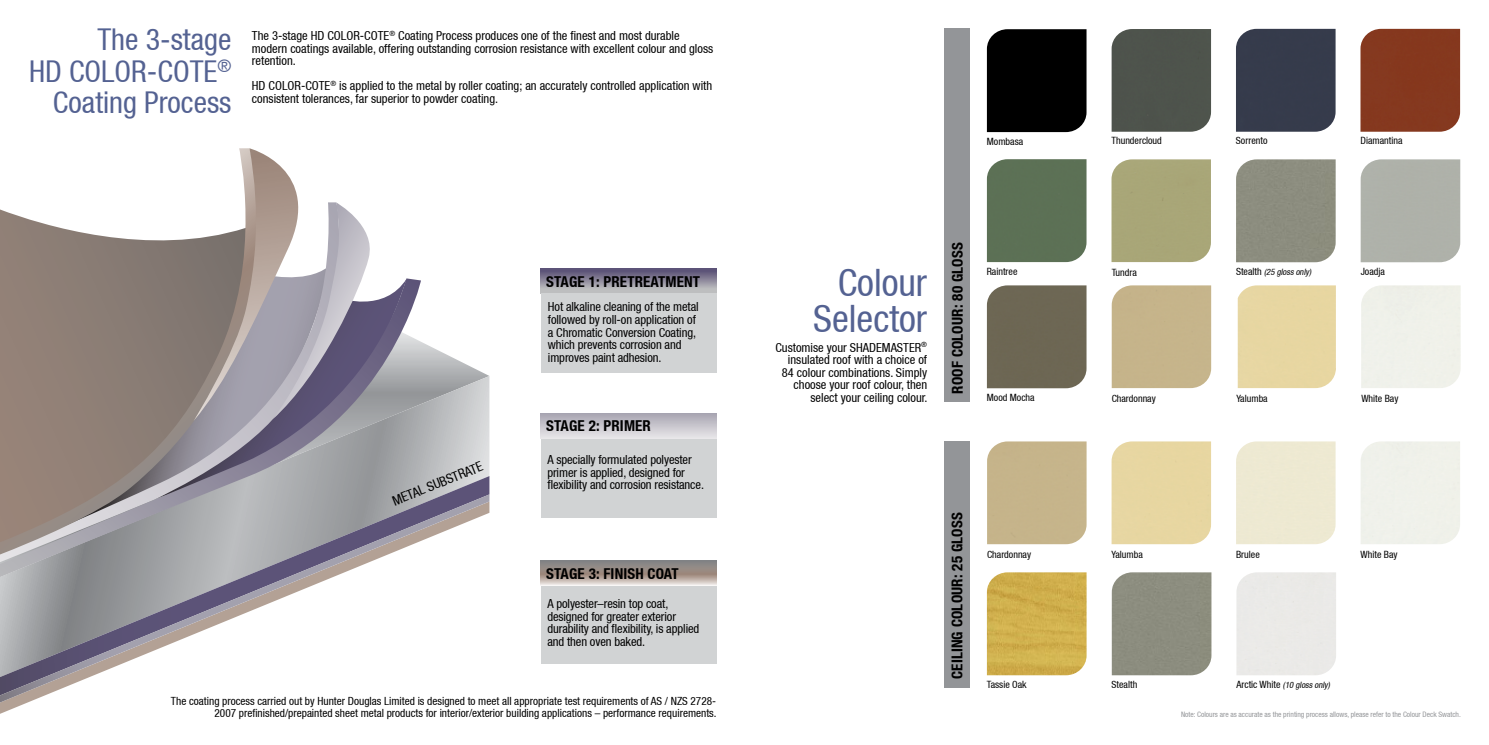
<style>
.page{position:relative;width:1489px;height:745px;background:#fff}
.page>*{position:absolute;margin:0;border:0;box-sizing:border-box;transform-origin:0 0}
.t1{font:condensed 37.75px/35.6px "Helvetica Neue LT";color:#546292;text-align:right}
.t2{font:condensed 30px/31.2px "Helvetica Neue LT";color:#546292;text-align:right}
.t3{font:700 condensed 15px "Helvetica Neue LT";letter-spacing:.01em;color:#000}
.t4{font:condensed 13.5px "Helvetica Neue LT";color:#000}
.t5{font:condensed 12.5px/12.5px "Helvetica Neue LT";color:#000}
.t6{font:condensed 11.25px/11.2px "Helvetica Neue LT";color:#000;text-align:right}
.t7{font:condensed 10px "Helvetica Neue LT";color:#000}
.t8{font:italic condensed 8.75px "Helvetica Neue LT";color:#000}
.t9{font:condensed 7.5px "Helvetica Neue LT";color:#939598}
.s1{font-style:normal;font-size:10px}
</style>
<div class="page">
<div style="left:944px;top:28px;width:25px;height:373px;background:#939598"></div>
<div style="left:944px;top:441px;width:25px;height:246px;background:#939598"></div>
<div style="left:1360px;top:29px;width:99px;height:103px;background:#85381e"></div>
<div style="left:1111px;top:441px;width:99px;height:103px;background:#e7d6a1"></div>
<img style="left:986px;top:572px;width:100px;height:102px">
<div style="left:1360px;top:159px;width:99px;height:103px;background:#afb1aa"></div>
<div style="left:1237px;top:285px;width:98px;height:103px;background:#e7d6a1"></div>
<div style="left:1111px;top:285px;width:100px;height:103px;background:#c6b48b"></div>
<div style="left:1111px;top:159px;width:99px;height:103px;background:#a9a678"></div>
<div style="left:986px;top:159px;width:100px;height:103px;background:#5c7155"></div>
<div style="left:1236px;top:29px;width:99px;height:103px;background:#363b4b"></div>
<div style="left:986px;top:285px;width:100px;height:103px;background:#6d6754"></div>
<div style="left:1111px;top:29px;width:99px;height:103px;background:#4e534c"></div>
<div style="left:1236px;top:159px;width:99px;height:103px;background:#8c8d7f"></div>
<div style="left:986px;top:29px;width:100px;height:103px;background:#000"></div>
<div style="left:1111px;top:572px;width:100px;height:102px;background:#8c8d7f"></div>
<div style="left:1236px;top:572px;width:99px;height:102px;background:#eaeae8"></div>
<div style="left:987px;top:441px;width:99px;height:103px;background:#c6b48b"></div>
<div style="left:541px;top:438px;width:175px;height:79px;background:#d1d3d4"></div>
<div style="left:541px;top:583px;width:175px;height:80px;background:#d1d3d4"></div>
<svg style="left:421px;top:342px;width:68px;height:34px"></svg>
<svg style="left:421px;top:376px;width:68px;height:99px;background:#c0c2c4"></svg>
<svg style="left:0;top:494px;width:489px;height:208px"></svg>
<svg style="left:0;top:278px;width:421px;height:298px;background:#9e9ea6"></svg>
<svg style="left:0;top:209px;width:263px;height:345px;background:#998f8b"></svg>
<svg style="left:193px;top:148px;width:184px;height:272px"></svg>
<svg style="left:541px;top:268px;width:175px;height:25px;background:#8e8a9c"></svg>
<div style="left:541px;top:293px;width:175px;height:79px;background:#d1d3d4"></div>
<svg style="left:541px;top:413px;width:175px;height:25px;background:#c7c4cc"></svg>
<svg style="left:541px;top:560px;width:175px;height:25px;background:#a69b95"></svg>
<h2 class="t2" style="left:29px;top:24px;width:204px">The 3-stage<br>HD COLOR-COTE<sup>®<br></sup>Coating Process</h2>
<p class="t5" style="left:252px;top:29px;width:463px">The 3-stage HD COLOR-COTE<sup>®</sup> Coating Process produces one of the finest and most durable modern coatings available, offering outstanding corrosion resistance with excellent colour and gloss retention.</p>
<p class="t5" style="left:252px;top:79px;width:462px">HD COLOR-COTE<sup>®</sup> is applied to the metal by roller coating; an accurately controlled application with consistent tolerances, far superior to powder coating.</p>
<p class="t3" style="left:546px;top:272px;width:17px">STAGE</p>
<p class="t3" style="left:588px;top:272px;width:97px">1: PRETREATMENT</p>
<p class="t5" style="left:548px;top:300px;width:152px">Hot alkaline cleaning of the metal followed by roll-on application of a Chromatic Conversion Coating, which prevents corrosion and improves paint adhesion.</p>
<p class="t4" style="left:390px;top:494px;width:98px;rotate:-22deg">METAL SUBSTRATE</p>
<p class="t3" style="left:546px;top:416px;width:17px">STAGE</p>
<p class="t3" style="left:588px;top:416px;width:64px">2: PRIMER</p>
<p class="t5" style="left:547px;top:453px;width:158px">A specially formulated polyester primer is applied, designed for flexibility and corrosion resistance.</p>
<p class="t3" style="left:546px;top:564px;width:17px">STAGE</p>
<p class="t3" style="left:588px;top:564px;width:68px">3: FINISH COAT</p>
<p class="t5" style="left:547px;top:597px;width:153px">A polyester–resin top coat, designed for greater exterior durability and flexibility, is applied and then oven baked.</p>
<p class="t6" style="left:171px;top:695px;width:547px">The coating process carried out by Hunter Douglas Limited is designed to meet all appropriate test requirements of AS / NZS 2728-<br>2007 prefinished/prepainted sheet metal products for interior/exterior building applications – performance requirements.</p>
<p class="t7" style="left:986px;top:135px;width:38px">Mombasa</p>
<p class="t7" style="left:1111px;top:135px;width:52px">Thundercloud</p>
<p class="t7" style="left:1235px;top:135px;width:33px">Sorrento</p>
<p class="t7" style="left:1360px;top:135px;width:44px">Diamantina</p>
<h1 class="t1" style="left:813px;top:264px;width:115px">Colour<br>Selector</h1>
<p class="t5" style="left:775px;top:340px;width:154px;text-align:right">Customise your SHADEMASTER<sup>® </sup>insulated roof with a choice of<br>84 colour combinations. Simply choose your roof colour, then select your ceiling colour.</p>
<p class="t3" style="left:948px;top:393px;width:153px;rotate:-90deg">ROOF COLOUR: 80 GLOSS</p>
<p class="t7" style="left:986px;top:265px;width:32px">Raintree</p>
<p class="t7" style="left:1111px;top:266px;width:27px">Tundra</p>
<p class="t8" style="left:1235px;top:266px;width:77px"><span class="s1">S t e a l t h</span> (25 gloss only)</p>
<p class="t7" style="left:1360px;top:265px;width:26px">Joadja</p>
<p class="t7" style="left:986px;top:391px;width:49px">Mood Mocha</p>
<p class="t7" style="left:1111px;top:392px;width:46px">Chardonnay</p>
<p class="t7" style="left:1236px;top:392px;width:33px">Yalumba</p>
<p class="t7" style="left:1361px;top:392px;width:39px">White Bay</p>
<p class="t3" style="left:948px;top:678px;width:168px;rotate:-90deg">CEILING COLOUR: 25 GLOSS</p>
<p class="t7" style="left:987px;top:548px;width:46px">Chardonnay</p>
<p class="t7" style="left:986px;top:678px;width:41px">Tassie Oak</p>
<p class="t7" style="left:1111px;top:548px;width:33px">Yalumba</p>
<p class="t7" style="left:1235px;top:548px;width:25px">Brulee</p>
<p class="t7" style="left:1360px;top:548px;width:39px">White Bay</p>
<p class="t7" style="left:1111px;top:678px;width:27px">Stealth</p>
<p class="t8" style="left:1236px;top:679px;width:95px"><span class="s1">Arcti c Wh ite</span> (10 gloss only)</p>
<p class="t9" style="left:1180px;top:709px;width:281px">Note: Colours are as accurate as the printing process allows, please refer to the Colour Deck Swatch.</p>
</div>
